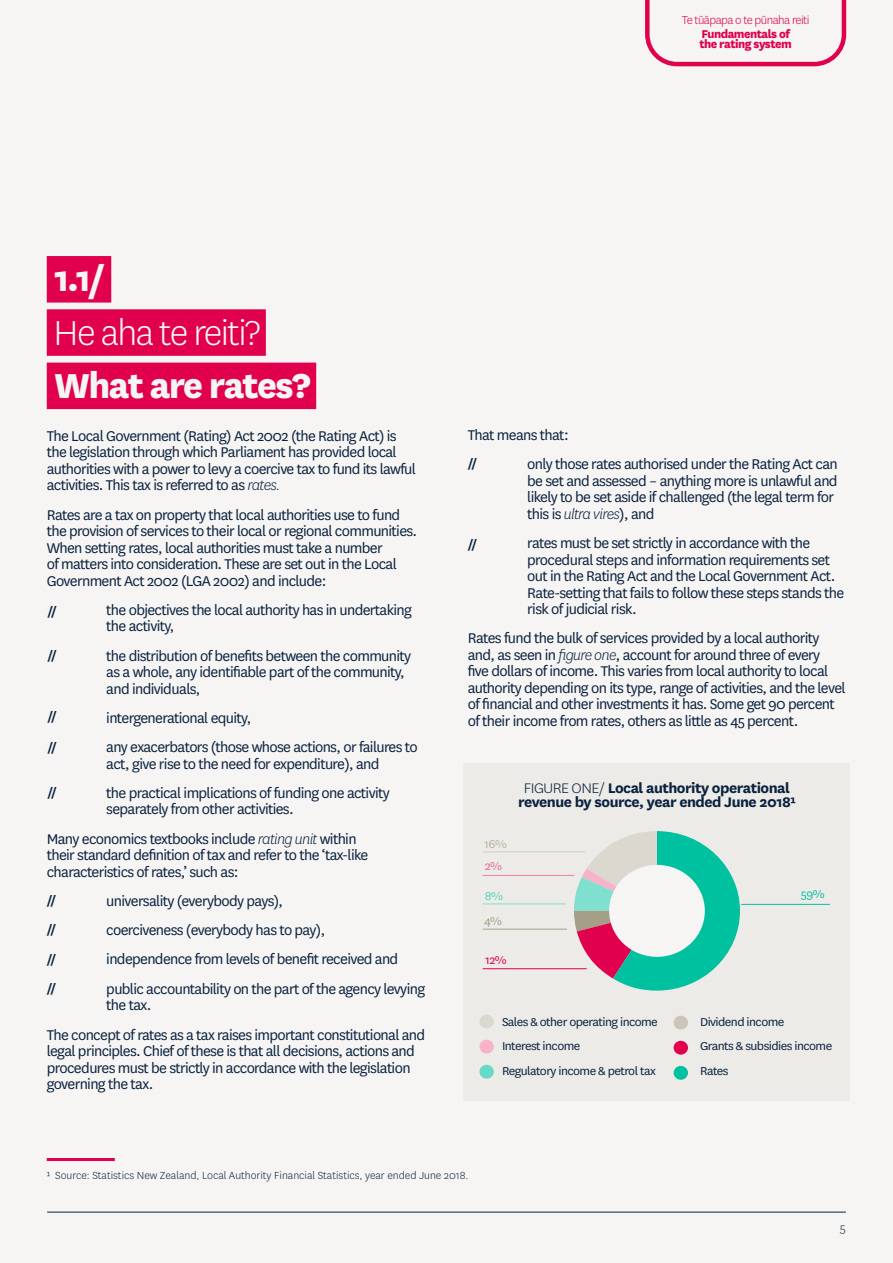
<style>
.page{position:relative;width:893px;height:1263px;background:#f6f5f3}
.page>*{position:absolute;margin:0;border:0;box-sizing:border-box;transform-origin:0 0}
.t1{font:800 40.5px "National";letter-spacing:-.04em;color:#f6f5f3}
.t2{font:300 40.5px "National";letter-spacing:-.04em;color:#f6f5f3}
.t3{font:16.5px/16.5px "National";letter-spacing:-.04em;color:#0a2240}
.t4{font:700 16.2px/13.4px "National";letter-spacing:-.03em;color:#0a2240;text-align:center;scale:1.04 1}
.t5{font:700 13.5px/29.4px "National";color:#0c2340;text-align:justify}
.t6{font:300 13.5px "National";color:#0a2240}
.t7{font:13.35px/24.6px "National";letter-spacing:-.04em;color:#0a2240;scale:1.04 1}
.t8{font:800 13.35px/10.4px "National";letter-spacing:-.04em;color:#e0004d}
.t9{font:300 13.35px "National";letter-spacing:-.04em;color:#e0004d}
.t10{font:13.35px "National";color:#00c29e;scale:1.04 1}
.t11{font:13.35px "National";color:#b8b2a0;scale:1.04 1}
.t12{font:13.35px "National";color:#e0004d;scale:1.04 1}
.t13{font:13.35px "National";color:#a69f88;scale:1.04 1}
.t14{font:13.35px "National";color:#ed6694;scale:1.04 1}
.t15{font:13.35px "National";color:#4dd4bc;scale:1.04 1}
.t16{font:300 12px "National";color:#0c2340}
.s1{font-weight:300;font-style:italic}
.s2{font-weight:300}
</style>
<div class="page">
<div style="left:47px;top:256px;width:64px;height:47px;background:#e0004d"></div>
<div style="left:47px;top:309px;width:219px;height:47px;background:#e0004d"></div>
<div style="left:47px;top:363px;width:269px;height:46px;background:#e0004d"></div>
<hr style="left:47px;top:1158px;width:68px;height:3px;background:#e0004d">
<svg style="left:645px;top:0;width:201px;height:66px"></svg>
<div style="left:464px;top:763px;width:386px;height:338px;background:#edebe7"></div>
<div style="left:479px;top:1014px;width:15px;height:14px;background:#dbd8cf;border-radius:50%"></div>
<div style="left:479px;top:1040px;width:15px;height:13px;background:#f6b3ca;border-radius:50%"></div>
<div style="left:479px;top:1065px;width:15px;height:14px;background:#66dac5;border-radius:50%"></div>
<div style="left:674px;top:1016px;width:14px;height:13px;background:#cac5b8;border-radius:50%"></div>
<div style="left:674px;top:1041px;width:14px;height:14px;background:#e0004d;border-radius:50%"></div>
<div style="left:674px;top:1066px;width:14px;height:14px;background:#00c19f;border-radius:50%"></div>
<svg style="left:574px;top:831px;width:166px;height:159px"></svg>
<div style="left:609px;top:865px;width:96px;height:92px;background:#f6f5f3;border-radius:50%"></div>
<hr style="left:483px;top:852px;width:102px;height:1px;background:#d2cfc4">
<hr style="left:483px;top:875px;width:91px;height:1px;background:#f080a6">
<hr style="left:483px;top:904px;width:83px;height:1px;background:#80e0cf">
<hr style="left:483px;top:929px;width:84px;height:1px;background:#a69f88">
<hr style="left:483px;top:968px;width:104px;height:1px;background:#e0004d">
<hr style="left:741px;top:904px;width:89px;height:1px;background:#00c19f">
<hr style="left:47px;top:1212px;width:799px;height:1px;background:#0c2340">
<p class="t9" style="left:682px;top:12px;width:129px">Te tūāpapa o te pūnaha reiti</p>
<p class="t8" style="left:699px;top:27px;width:94px">Fundamentals of the rating system</p>
<h1 class="t1" style="left:54px;top:250px;width:53px">1.1/</h1>
<h1 class="t2" style="left:54px;top:307px;width:209px">He aha te reiti?</h1>
<h1 class="t1" style="left:54px;top:356px;width:258px">What are rates?</h1>
<p class="t3" style="left:47px;top:427px;width:371px">The Local Government (Rating) Act 2002 (the Rating Act) is the legislation through which Parliament has provided local authorities with a power to levy a coercive tax to fund its lawful activities. This tax is referred to as <span class="s1">rates.</span></p>
<p class="t3" style="left:47px;top:506px;width:372px">Rates are a tax on property that local authorities use to fund the provision of services to their local or regional communities.<br>When setting rates, local authorities must take a number<br>of matters into consideration. These are set out in the Local Government Act 2002 (LGA 2002) and include:</p>
<p class="t3" style="left:106px;top:601px;width:307px">the objectives the local authority has in undertaking the activity,</p>
<p class="t3" style="left:106px;top:647px;width:306px">the distribution of benefits between the community as a whole, any identifiable part of the community, and individuals,</p>
<p class="t3" style="left:106px;top:702px;width:313px;line-height:29.2px">intergenerational equity,<br>any exacerbators (those whose actions, or failures to</p>
<p class="t3" style="left:106px;top:748px;width:285px;line-height:29.2px">act, give rise to the need for expenditure), and the practical implications of funding one activity</p>
<p class="t3" style="left:47px;top:794px;width:311px;line-height:29.2px;text-align:center">separately from other activities.<br>Many economics textbooks include <span class="s1">rating unit</span> within</p>
<p class="t3" style="left:47px;top:846px;width:323px">their standard definition of tax and refer to the ‘tax-like characteristics of rates,’ such as:</p>
<p class="t3" style="left:106px;top:885px;width:320px;line-height:29.2px">universality (everybody pays),<br>coerciveness (everybody has to pay),<br>independence from levels of benefit received and public accountability on the part of the agency levying</p>
<p class="t3" style="left:47px;top:990px;width:380px;line-height:29.2px;text-indent:60px">the tax.<br>The concept of rates as a tax raises important constitutional and</p>
<p class="t3" style="left:47px;top:1042px;width:370px">legal principles. Chief of these is that all decisions, actions and procedures must be strictly in accordance with the legislation governing the tax.</p>
<p class="t5" style="left:47px;top:595px;width:11px">//</p>
<p class="t5" style="left:47px;top:639px;width:11px">//</p>
<p class="t5" style="left:47px;top:700px;width:11px">//</p>
<p class="t5" style="left:47px;top:731px;width:11px">//</p>
<p class="t5" style="left:47px;top:776px;width:11px">//</p>
<p class="t5" style="left:47px;top:884px;width:11px">// // // //</p>
<p class="t3" style="left:527px;top:420px;width:312px;line-height:29.2px;text-indent:-60px">That means that:<br>only those rates authorised under the Rating Act can</p>
<p class="t3" style="left:527px;top:472px;width:312px">be set and assessed – anything more is unlawful and likely to be set aside if challenged (the legal term for this is <span class="s1">ultra vires</span>), and</p>
<p class="t3" style="left:527px;top:534px;width:318px">rates must be set strictly in accordance with the procedural steps and information requirements set out in the Rating Act and the Local Government Act.<br>Rate-setting that fails to follow these steps stands the risk of judicial risk.</p>
<p class="t3" style="left:468px;top:629px;width:379px">Rates fund the bulk of services provided by a local authority and, as seen in <span class="s1">figure one</span>, account for around three of every five dollars of income. This varies from local authority to local authority depending on its type, range of activities, and the level of financial and other investments it has. Some get 90 percent of their income from rates, others as little as 45 percent.</p>
<p class="t5" style="left:468px;top:447px;width:11px">//</p>
<p class="t5" style="left:468px;top:528px;width:11px">//</p>
<p class="t11" style="left:484px;top:835px;width:23px">16%</p>
<p class="t14" style="left:485px;top:857px;width:18px">2%</p>
<p class="t15" style="left:485px;top:887px;width:19px">8%</p>
<p class="t13" style="left:484px;top:912px;width:19px">4%</p>
<p class="t12" style="left:485px;top:951px;width:22px">12%</p>
<p class="t4" style="left:518px;top:781px;width:268px"><span class="s2">FIGURE ONE/</span> Local authority operational revenue by source, year ended June 2018¹</p>
<p class="t10" style="left:801px;top:885px;width:24px">59%</p>
<p class="t7" style="left:502px;top:1009px;width:151px">Sales &amp; other operating income<br>Interest income<br>Regulatory income &amp; petrol tax</p>
<p class="t7" style="left:700px;top:1009px;width:129px">Dividend income<br>Grants &amp; subsidies income<br>Rates</p>
<p class="t16" style="left:47px;top:1168px;width:423px">¹ Source: Statistics New Zealand, Local Authority Financial Statistics, year ended June 2018.</p>
<p class="t6" style="left:840px;top:1220px;width:7px">5</p>
</div>
